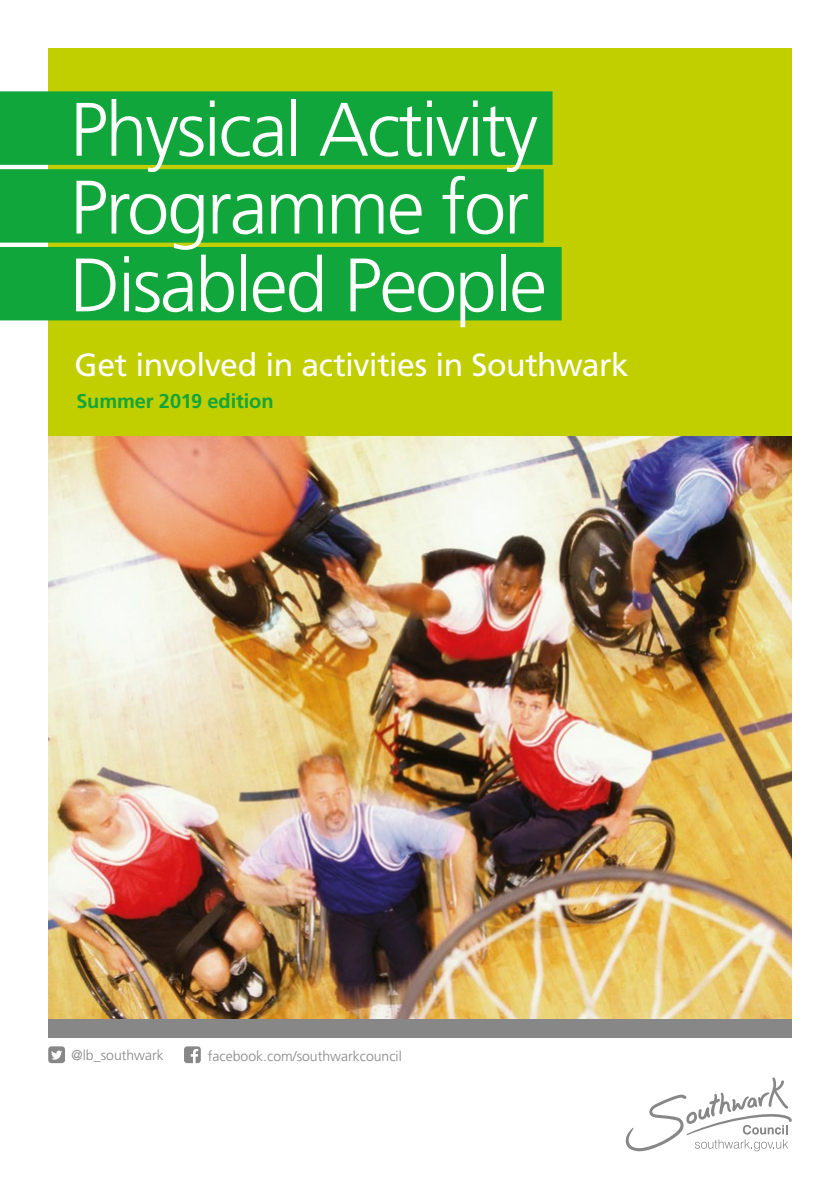
<style>
.page{position:relative;width:840px;height:1191px;background:#fff}
.page>*{position:absolute;margin:0;border:0;box-sizing:border-box;transform-origin:0 0}
.t1{font:300 75.6px/77.8px "Frutiger";letter-spacing:-.03em;color:#fff}
.t2{font:32px "Frutiger";letter-spacing:-.02em;color:#fff}
.t3{font:700 20px "Frutiger";letter-spacing:-.005em;color:#11a63c}
.t4{font:300 14px "Frutiger";color:#878787}
</style>
<div class="page">
<svg style="left:625px;top:1077px;width:166px;height:74px"></svg>
<div style="left:48px;top:1018px;width:743px;height:19px;background:#878787"></div>
<svg style="left:184px;top:1046px;width:17px;height:17px"></svg>
<svg style="left:48px;top:1046px;width:17px;height:17px"></svg>
<div style="left:48px;top:48px;width:743px;height:970px;background:#c1ce00"></div>
<img style="left:48px;top:437px;width:743px;height:581px">
<div style="left:0;top:91px;width:552px;height:74px;background:#11a63c"></div>
<div style="left:0;top:169px;width:543px;height:74px;background:#11a63c"></div>
<div style="left:0;top:247px;width:561px;height:73px;background:#11a63c"></div>
<h1 class="t1" style="left:70px;top:90px;width:478px">Physical Activity<br>Programme for<br>Disabled People</h1>
<h2 class="t2" style="left:75px;top:346px;width:555px">Get involved in activities in Southwark</h2>
<h3 class="t3" style="left:76px;top:389px;width:199px">Summer 2019 edition</h3>
<p class="t4" style="left:72px;top:1047px;width:94px">@lb_southwark</p>
<p class="t4" style="left:208px;top:1047px;width:195px">facebook.com/southwarkcouncil</p>
</div>
